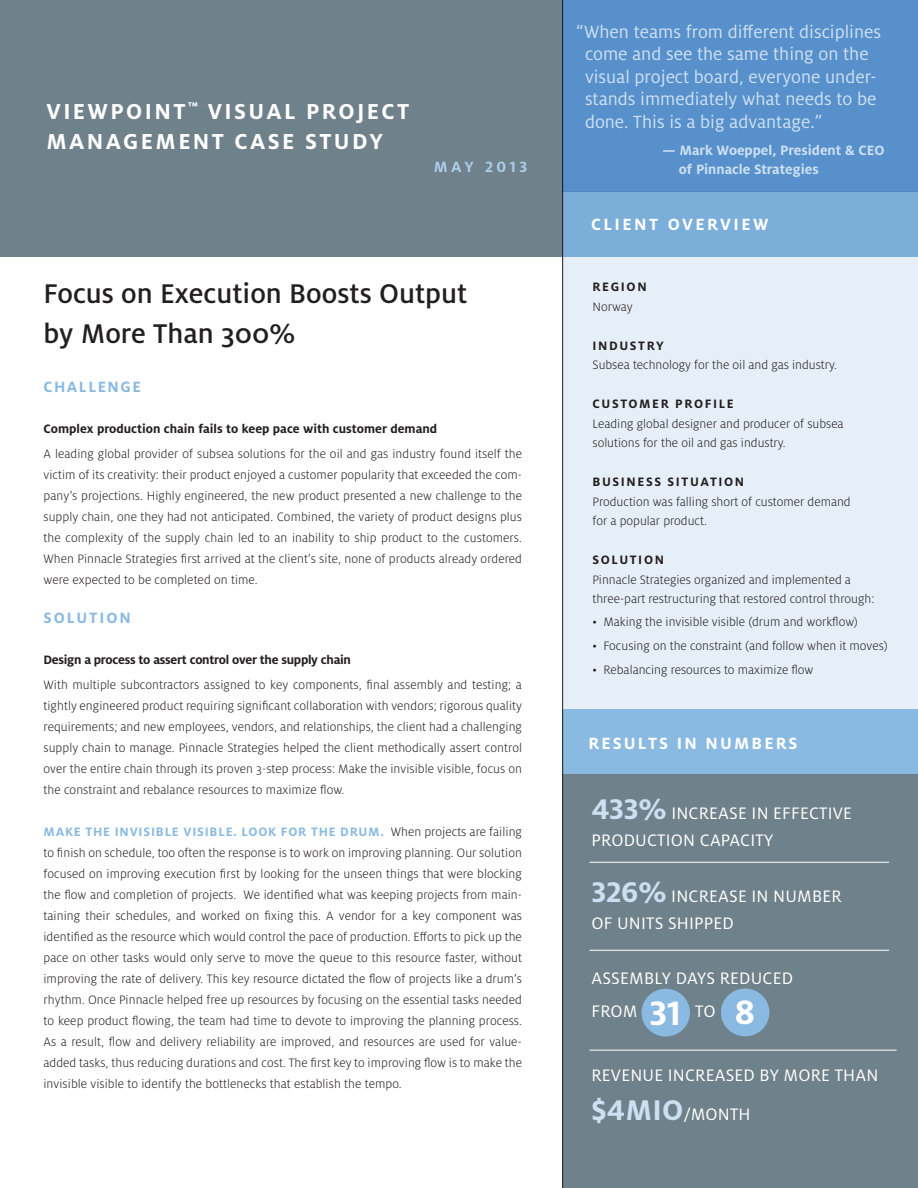
<style>
.page{position:relative;width:918px;height:1188px;background:#fff}
.page>*{position:absolute;margin:0;border:0;box-sizing:border-box;transform-origin:0 0}
.t1{font:700 37.5px "Milo OT";color:#fff}
.t2{font:500 30px "Milo OT";color:#231f20}
.t3{font:700 24px "Milo OT";letter-spacing:.1em;color:#fff}
.t4{font:19.5px "Milo OT";color:#cde0f2}
.t5{font:18.45px "Milo OT";letter-spacing:.01em;color:#fff}
.t6{font:700 18px "Milo OT";letter-spacing:.12em;color:#fff}
.t7{font:700 18px "Milo OT";letter-spacing:.14em;color:#fff}
.t8{font:700 16.5px "Milo OT";letter-spacing:.09em;color:#8abae1}
.t9{font:700 16.5px "Milo OT";letter-spacing:.12em;color:#8abae1}
.t10{font:700 16.5px "Milo OT";letter-spacing:.21em;color:#accce9}
.t11{font:700 15px/19.5px "Milo OT";color:#cde0f2}
.t12{font:300 13.5px/21px "Milo OT";color:#231f20}
.t13{font:700 13.5px "Milo OT";color:#231f20}
.t14{font:700 13.5px "Milo OT";letter-spacing:.12em;color:#231f20}
.t15{font:700 13.5px "Milo OT";letter-spacing:-.02em;color:#231f20}
.s1{font-weight:700;color:#8abae1}
.s2{font-weight:700;font-size:31.5px;color:#cde0f2}
</style>
<div class="page">
<div style="left:562px;top:191px;width:356px;height:519px;background:#e6eff8"></div>
<div style="left:0;top:0;width:563px;height:256px;background:#6f818a"></div>
<svg style="left:563px;top:0;width:355px;height:256px;background:#6097ce"></svg>
<div style="left:562px;top:774px;width:356px;height:414px;background:#6f818a"></div>
<div style="left:562px;top:709px;width:356px;height:65px;background:#8abae1"></div>
<div style="left:642px;top:989px;width:48px;height:48px;background:#8abae1;border-radius:50%"></div>
<hr style="left:562px;top:0;width:1px;height:1188px;background:#231f20">
<hr style="left:590px;top:862px;width:299px;height:1px;background:#fff">
<hr style="left:590px;top:950px;width:299px;height:1px;background:#fff">
<hr style="left:590px;top:1050px;width:307px;height:1px;background:#fff">
<div style="left:721px;top:988px;width:48px;height:48px;background:#8abae1;border-radius:50%"></div>
<p class="t3" style="left:47px;top:97px;width:364px">VIEWPOINT<sup>™</sup> VISUAL PROJECT</p>
<p class="t3" style="left:47px;top:127px;width:338px">MANAGEMENT CASE STUDY</p>
<p class="t10" style="left:434px;top:158px;width:95px">MAY 2013</p>
<p class="t2" style="left:44px;top:277px;width:425px">Focus on Execution Boosts Output</p>
<p class="t2" style="left:44px;top:317px;width:253px">by More Than 300%</p>
<p class="t8" style="left:44px;top:378px;width:99px">CHALLENGE</p>
<p class="t13" style="left:44px;top:421px;width:395px">Complex production chain fails to keep pace with customer demand</p>
<p class="t12" style="left:44px;top:444px;width:480px;text-align:justify">A leading global provider of subsea solutions for the oil and gas industry found itself the victim of its creativity: their product enjoyed a customer popularity that exceeded the com&shy;pany’s projections. Highly engineered, the new product presented a new challenge to the supply chain, one they had not anticipated. Combined, the variety of product designs plus the complexity of the supply chain led to an inability to ship product to the customers.<br>When Pinnacle Strategies first arrived at the client’s site, none of products already ordered were expected to be completed on time.</p>
<p class="t9" style="left:44px;top:609px;width:89px">SOLUTION</p>
<p class="t15" style="left:44px;top:652px;width:309px">Design a process to assert control over the supply chain</p>
<p class="t12" style="left:44px;top:675px;width:480px;text-align:justify">With multiple subcontractors assigned to key components, final assembly and testing; a tightly engineered product requiring significant collaboration with vendors; rigorous quality requirements; and new employees, vendors, and relationships, the client had a challenging supply chain to manage. Pinnacle Strategies helped the client methodically assert control over the entire chain through its proven 3-step process: Make the invisible visible, focus on the constraint and rebalance resources to maximize flow.</p>
<p class="t12" style="left:44px;top:822px;width:480px;text-align:justify"><span class="s1">MAKE THE INVISIBLE VISIBLE. LOOK FOR THE DRUM.</span> When projects are failing to finish on schedule, too often the response is to work on improving planning. Our solution focused on improving execution first by looking for the unseen things that were blocking the flow and completion of projects. We identified what was keeping projects from main&shy;taining their schedules, and worked on fixing this. A vendor for a key component was identified as the resource which would control the pace of production. Efforts to pick up the pace on other tasks would only serve to move the queue to this resource faster, without improving the rate of delivery. This key resource dictated the flow of projects like a drum’s rhythm. Once Pinnacle helped free up resources by focusing on the essential tasks needed to keep product flowing, the team had time to devote to improving the planning process.<br>As a result, flow and delivery reliability are improved, and resources are used for value&shy;added tasks, thus reducing durations and cost. The first key to improving flow is to make the invisible visible to identify the bottlenecks that establish the tempo.</p>
<p class="t4" style="left:576px;top:21px;width:307px">“When teams from different disciplines</p>
<p class="t4" style="left:585px;top:44px;width:285px">come and see the same thing on the</p>
<p class="t4" style="left:585px;top:66px;width:293px">visual project board, everyone under-</p>
<p class="t4" style="left:585px;top:89px;width:293px">stands immediately what needs to be</p>
<p class="t4" style="left:585px;top:111px;width:239px">done. This is a big advantage.”</p>
<p class="t11" style="left:679px;top:140px;width:207px;text-indent:-16px">— Mark Woeppel, President &amp; CEO of Pinnacle Strategies</p>
<p class="t7" style="left:591px;top:215px;width:179px">CLIENT OVERVIEW</p>
<p class="t13" style="left:593px;top:279px;width:56px">REGION</p>
<p class="t12" style="left:592px;top:296px;width:42px">Norway</p>
<p class="t14" style="left:593px;top:338px;width:73px">INDUSTRY</p>
<p class="t12" style="left:592px;top:355px;width:246px">Subsea technology for the oil and gas industry.</p>
<p class="t14" style="left:593px;top:396px;width:143px">CUSTOMER PROFILE</p>
<p class="t12" style="left:592px;top:414px;width:253px;line-height:19.5px">Leading global designer and producer of subsea solutions for the oil and gas industry.</p>
<p class="t14" style="left:593px;top:474px;width:153px">BUSINESS SITUATION</p>
<p class="t12" style="left:592px;top:492px;width:260px;line-height:19.5px">Production was falling short of customer demand for a popular product.</p>
<p class="t14" style="left:593px;top:552px;width:73px">SOLUTION</p>
<p class="t12" style="left:592px;top:570px;width:283px;line-height:19.5px">Pinnacle Strategies organized and implemented a three-part restructuring that restored control through:</p>
<p class="t12" style="left:593px;top:611px;width:267px">• Making the invisible visible (drum and workflow)</p>
<p class="t12" style="left:593px;top:635px;width:297px">• Focusing on the constraint (and follow when it moves)</p>
<p class="t12" style="left:593px;top:659px;width:223px">• Rebalancing resources to maximize flow</p>
<p class="t6" style="left:588px;top:733px;width:211px">RESULTS IN NUMBERS</p>
<p class="t5" style="left:591px;top:803px;width:262px"><span class="s2">433%</span> INCREASE IN EFFECTIVE</p>
<p class="t5" style="left:591px;top:830px;width:183px">PRODUCTION CAPACITY</p>
<p class="t5" style="left:591px;top:886px;width:252px"><span class="s2">326%</span> INCREASE IN NUMBER</p>
<p class="t5" style="left:591px;top:913px;width:144px">OF UNITS SHIPPED</p>
<p class="t5" style="left:591px;top:969px;width:203px">ASSEMBLY DAYS REDUCED</p>
<p class="t5" style="left:591px;top:1002px;width:48px">FROM</p>
<p class="t5" style="left:695px;top:1002px;width:22px">TO</p>
<p class="t1" style="left:735px;top:991px;width:22px">8</p>
<p class="t1" style="left:650px;top:992px;width:33px">31</p>
<p class="t5" style="left:591px;top:1065px;width:288px">REVENUE INCREASED BY MORE THAN</p>
<p class="t5" style="left:591px;top:1104px;width:161px"><span class="s2">$4MIO</span>/MONTH</p>
</div>
